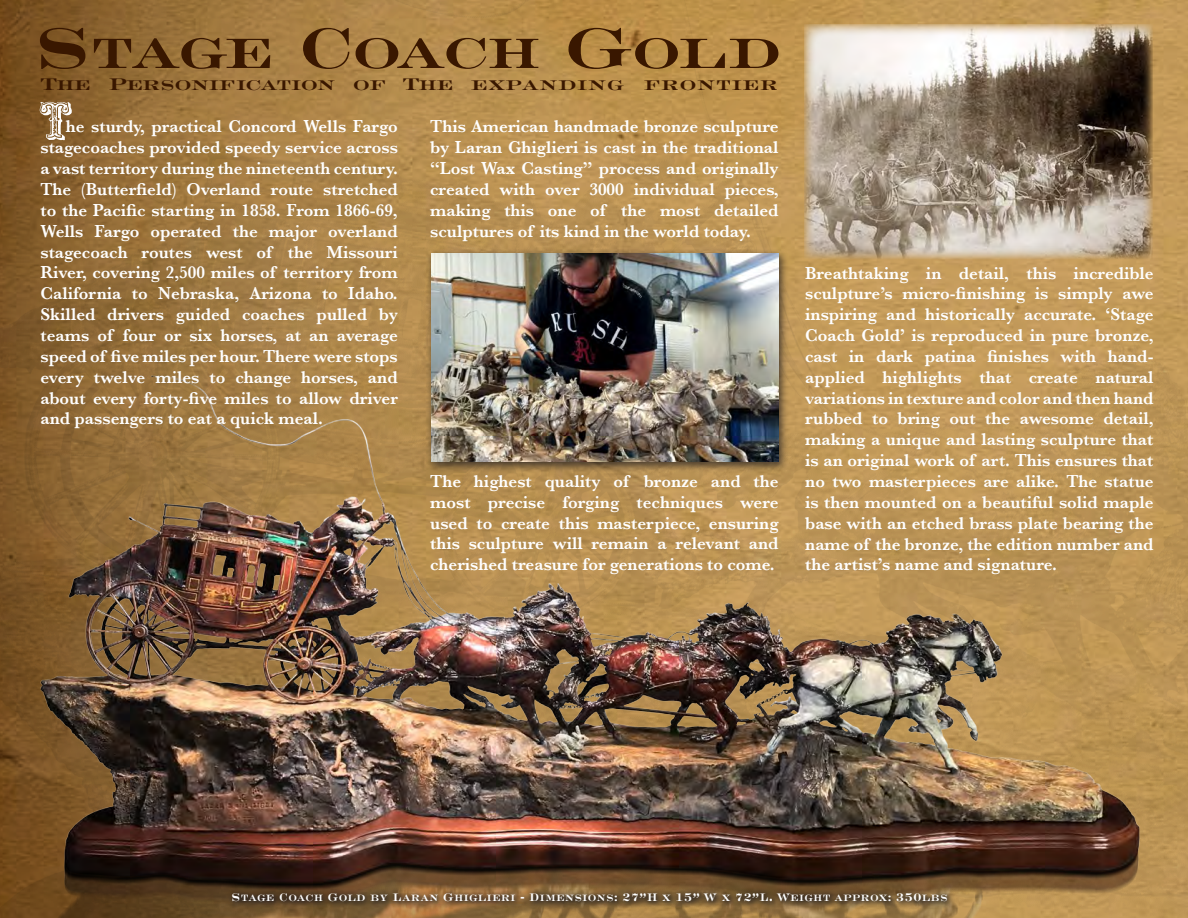
<style>
.page{position:relative;width:1188px;height:918px;background:#fff}
.page>*{position:absolute;margin:0;border:0;box-sizing:border-box;transform-origin:0 0}
.t1{font:75.9px "Engravers LH Bold Face";letter-spacing:-.04em;color:#391700;scale:1.08 1}
.t2{font:25.2px "Engravers LH Bold Face";letter-spacing:-.04em;color:#391700;scale:1.12 1}
.t3{font:600 17.85px/20.9px "Baskerville";color:#fff;text-align:justify;scale:.96 1}
.t4{font:16.35px "Engravers LH Bold Face";color:#fff;scale:.87 1}
.s1{font-size:84.9px}
</style>
<div class="page">
<svg style="left:0;top:0;width:1188px;height:356px;background:#ad8548"></svg>
<img style="left:804px;top:24px;width:349px;height:235px">
<img style="left:0;top:356px;width:1188px;height:562px">
<svg style="left:40px;top:102px;width:32px;height:38px"></svg>
<div style="left:227px;top:888px;width:728px;height:22px;background:#231f20;opacity:.8"></div>
<div style="left:426px;top:248px;width:363px;height:225px;background:#231f20;opacity:.75"></div>
<img style="left:432px;top:253px;width:347px;height:209px">
<p class="t1" style="left:32px;top:11px;width:697px"><span class="s1">S</span>tage <span class="s1">C</span>oach <span class="s1">G</span>old</p>
<p class="t2" style="left:40px;top:71px;width:661px">The Personification of The expanding frontier</p>
<p class="t3" style="left:40px;top:116px;width:374px;text-indent:25px">he sturdy, practical Concord Wells Fargo stagecoaches provided speedy service across a vast territory during the nineteenth century.<br>The (Butterfield) Overland route stretched to the Pacific starting in 1858. From 1866-69, Wells Fargo operated the major overland stagecoach routes west of the Missouri River, covering 2,500 miles of territory from California to Nebraska, Arizona to Idaho.<br>Skilled drivers guided coaches pulled by teams of four or six horses, at an average speed of five miles per hour. There were stops every twelve miles to change horses, and about every forty-five miles to allow driver and passengers to eat a quick meal.</p>
<p class="t3" style="left:430px;top:116px;width:364px">This American handmade bronze sculpture by Laran Ghiglieri is cast in the traditional “Lost Wax Casting” process and originally created with over 3000 individual pieces, making this one of the most detailed sculptures of its kind in the world today.</p>
<p class="t3" style="left:430px;top:471px;width:364px">The highest quality of bronze and the most precise forging techniques were used to create this masterpiece, ensuring this sculpture will remain a relevant and cherished treasure for generations to come.</p>
<p class="t3" style="left:805px;top:262px;width:365px">Breathtaking in detail, this incredible sculpture’s micro-finishing is simply awe inspiring and historically accurate. ‘Stage Coach Gold’ is reproduced in pure bronze, cast in dark patina finishes with hand&shy;applied highlights that create natural variations in texture and color and then hand rubbed to bring out the awesome detail, making a unique and lasting sculpture that is an original work of art. This ensures that no two masterpieces are alike. The statue is then mounted on a beautiful solid maple base with an etched brass plate bearing the name of the bronze, the edition number and the artist’s name and signature.</p>
<p class="t4" style="left:231px;top:889px;width:825px">Stage Coach Gold by Laran Ghiglieri - Dimensions: 27”H x 15” W x 72”L. Weight approx: 350lbs</p>
</div>
